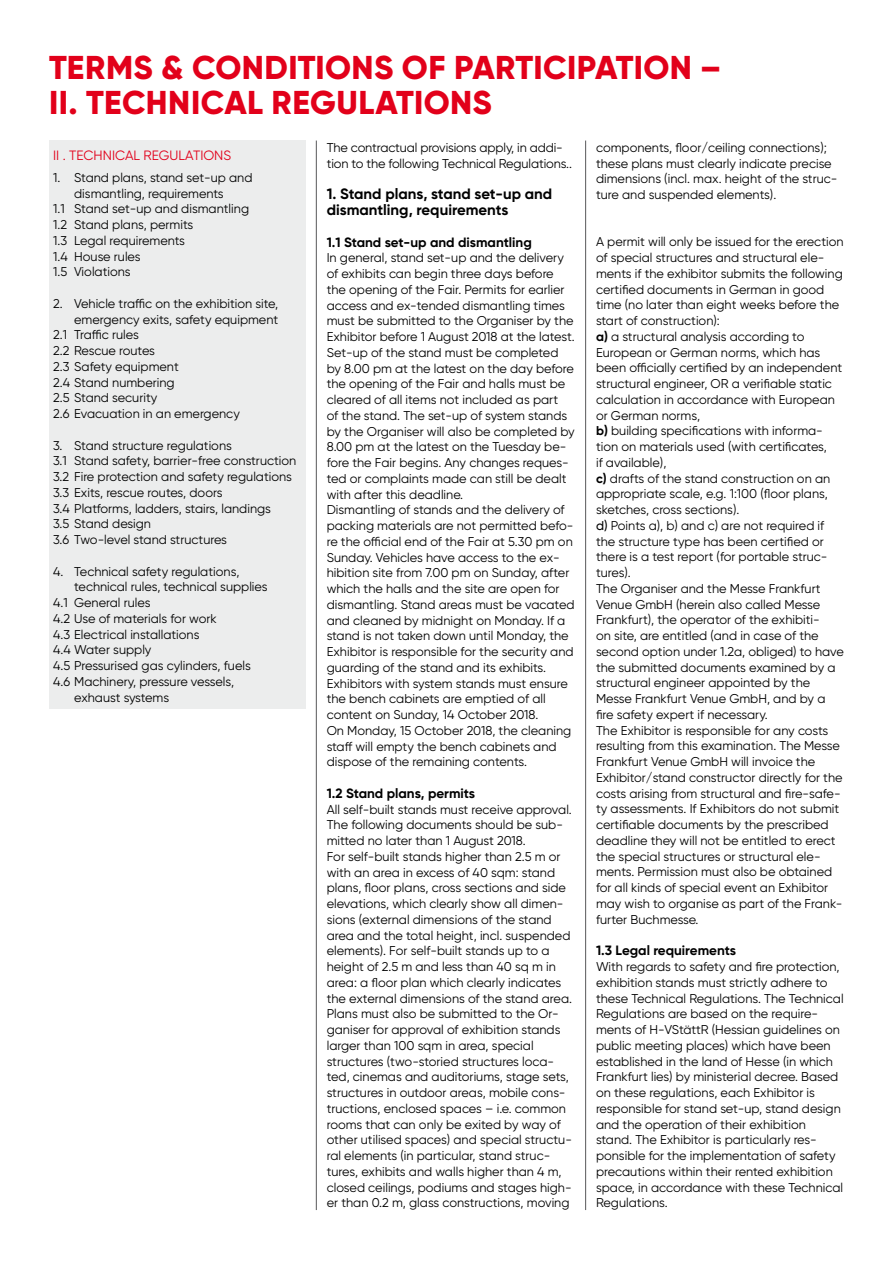
<style>
.page{position:relative;width:893px;height:1263px;background:#fff}
.page>*{position:absolute;margin:0;border:0;box-sizing:border-box;transform-origin:0 0}
.t1{font:800 33px/34.5px "Gilroy";letter-spacing:.01em;color:#e2001a}
.t2{font:700 15px/15.8px "Gilroy";color:#000}
.t3{font:700 13.5px "Gilroy";color:#000}
.t4{font:13.5px "Gilroy";color:#e2001a}
.t5{font:12.75px/15.8px "Gilroy";color:#000}
.s1{font-weight:700}
.s2{font-weight:500}
</style>
<div class="page">
<div style="left:49px;top:141px;width:256px;height:568px;background:#eceded"></div>
<hr style="left:316px;top:141px;width:1px;height:1069px;background:#58585a">
<hr style="left:585px;top:141px;width:1px;height:1069px;background:#58585a">
<h1 class="t1" style="left:49px;top:50px;width:674px">TERMS &amp; CONDITIONS OF PARTICIPATION –<br>II. TECHNICAL REGULATIONS</h1>
<p class="t5" style="left:327px;top:140px;width:247px">The contractual provisions apply, in addi&shy;tion to the following Technical Regulations..</p>
<p class="t2" style="left:327px;top:186px;width:227px">1. Stand plans, stand set-up and dismantling, requirements</p>
<p class="t3" style="left:327px;top:233px;width:207px">1.1 Stand set-up and dismantling</p>
<p class="t5" style="left:327px;top:250px;width:250px">In general, stand set-up and the delivery of exhibits can begin three days before the opening of the Fair. Permits for earlier access and ex-tended dismantling times must be submitted to the Organiser by the Exhibitor before 1 August 2018 at the latest.<br>Set-up of the stand must be completed by 8.00 pm at the latest on the day before the opening of the Fair and halls must be cleared of all items not included as part<br>of the stand. The set-up of system stands by the Organiser will also be completed by 8.00 pm at the latest on the Tuesday be&shy;fore the Fair begins. Any changes reques&shy;ted or complaints made can still be dealt with after this deadline.<br>Dismantling of stands and the delivery of packing materials are not permitted befo&shy;re the official end of the Fair at 5.30 pm on Sunday. Vehicles have access to the ex&shy;hibition site from 7.00 pm on Sunday, after which the halls and the site are open for dismantling. Stand areas must be vacated and cleaned by midnight on Monday. If a stand is not taken down until Monday, the Exhibitor is responsible for the security and guarding of the stand and its exhibits.<br>Exhibitors with system stands must ensure the bench cabinets are emptied of all content on Sunday, 14 October 2018.<br>On Monday, 15 October 2018, the cleaning staff will empty the bench cabinets and dispose of the remaining contents.</p>
<p class="t3" style="left:327px;top:785px;width:150px">1.2 Stand plans, permits</p>
<p class="t5" style="left:327px;top:801px;width:247px">All self-built stands must receive approval.<br>The following documents should be sub&shy;mitted no later than 1 August 2018.<br>For self-built stands higher than 2.5 m or with an area in excess of 40 sqm: stand plans, floor plans, cross sections and side elevations, which clearly show all dimen&shy;sions (external dimensions of the stand area and the total height, incl. suspended elements). For self-built stands up to a height of 2.5 m and less than 40 sq m in area: a floor plan which clearly indicates the external dimensions of the stand area.<br>Plans must also be submitted to the Or&shy;ganiser for approval of exhibition stands larger than 100 sqm in area, special structures (two-storied structures loca&shy;ted, cinemas and auditoriums, stage sets, structures in outdoor areas, mobile cons&shy;tructions, enclosed spaces – i.e. common rooms that can only be exited by way of other utilised spaces) and special structu&shy;ral elements (in particular, stand struc&shy;tures, exhibits and walls higher than 4 m, closed ceilings, podiums and stages high&shy;er than 0.2 m, glass constructions, moving</p>
<p class="t5" style="left:596px;top:139px;width:243px">components, floor/ceiling connections); these plans must clearly indicate precise dimensions (incl. max. height of the struc&shy;ture and suspended elements).</p>
<p class="t5" style="left:596px;top:234px;width:249px">A permit will only be issued for the erection of special structures and structural ele&shy;ments if the exhibitor submits the following certified documents in German in good time (no later than eight weeks before the start of construction):<br><span class="s1">a)</span> a structural analysis according to European or German norms, which has been officially certified by an independent structural engineer, OR a verifiable static calculation in accordance with European or German norms,<br><span class="s1">b)</span> building specifications with informa&shy;tion on materials used (with certificates,<br>if available),<br><span class="s1">c)</span> drafts of the stand construction on an appropriate scale, e.g. 1:100 (floor plans, sketches, cross sections).<br><span class="s2">d)</span> Points a), b) and c) are not required if the structure type has been certified or there is a test report (for portable struc&shy;tures).<br>The Organiser and the Messe Frankfurt Venue GmbH (herein also called Messe Frankfurt), the operator of the exhibiti-<br>on site, are entitled (and in case of the second option under 1.2a, obliged) to have the submitted documents examined by a structural engineer appointed by the Messe Frankfurt Venue GmbH, and by a fire safety expert if necessary.<br>The Exhibitor is responsible for any costs resulting from this examination. The Messe Frankfurt Venue GmbH will invoice the Exhibitor/stand constructor directly for the costs arising from structural and fire-safe&shy;ty assessments. If Exhibitors do not submit certifiable documents by the prescribed deadline they will not be entitled to erect the special structures or structural ele&shy;ments. Permission must also be obtained for all kinds of special event an Exhibitor may wish to organise as part of the Frank&shy;furter Buchmesse.</p>
<p class="t3" style="left:596px;top:942px;width:142px">1.3 Legal requirements</p>
<p class="t5" style="left:596px;top:959px;width:249px">With regards to safety and fire protection, exhibition stands must strictly adhere to these Technical Regulations. The Technical Regulations are based on the require&shy;ments of H-VStättR (Hessian guidelines on public meeting places) which have been established in the land of Hesse (in which Frankfurt lies) by ministerial decree. Based on these regulations, each Exhibitor is responsible for stand set-up, stand design and the operation of their exhibition stand. The Exhibitor is particularly res&shy;ponsible for the implementation of safety precautions within their rented exhibition space, in accordance with these Technical Regulations.</p>
<p class="t4" style="left:53px;top:147px;width:179px">II . TECHNICAL REGULATIONS</p>
<p class="t5" style="left:53px;top:170px;width:201px">1. Stand plans, stand set-up and</p>
<p class="t5" style="left:74px;top:185px;width:151px">dismantling, requirements</p>
<p class="t5" style="left:53px;top:201px;width:197px">1.1 Stand set-up and dismantling</p>
<p class="t5" style="left:53px;top:217px;width:142px">1.2 Stand plans, permits</p>
<p class="t5" style="left:53px;top:232px;width:133px">1.3 Legal requirements</p>
<p class="t5" style="left:53px;top:248px;width:89px">1.4 House rules</p>
<p class="t5" style="left:53px;top:264px;width:79px">1.5 Violations</p>
<p class="t5" style="left:53px;top:295px;width:227px">2. Vehicle traffic on the exhibition site,</p>
<p class="t5" style="left:74px;top:311px;width:206px">emergency exits, safety equipment</p>
<p class="t5" style="left:53px;top:327px;width:87px">2.1 Traffic rules</p>
<p class="t5" style="left:53px;top:343px;width:103px">2.2 Rescue routes</p>
<p class="t5" style="left:53px;top:358px;width:127px">2.3 Safety equipment</p>
<p class="t5" style="left:53px;top:374px;width:123px">2.4 Stand numbering</p>
<p class="t5" style="left:53px;top:390px;width:106px">2.5 Stand security</p>
<p class="t5" style="left:53px;top:406px;width:188px">2.6 Evacuation in an emergency</p>
<p class="t5" style="left:53px;top:437px;width:245px">3. Stand structure regulations<br>3.1 Stand safety, barrier-free construction 3.2 Fire protection and safety regulations 3.3 Exits, rescue routes, doors<br>3.4 Platforms, ladders, stairs, landings<br>3.5 Stand design<br>3.6 Two-level stand structures</p>
<p class="t5" style="left:53px;top:563px;width:188px">4. Technical safety regulations,</p>
<p class="t5" style="left:74px;top:579px;width:195px">technical rules, technical supplies</p>
<p class="t5" style="left:53px;top:595px;width:99px">4.1 General rules</p>
<p class="t5" style="left:53px;top:610px;width:165px">4.2 Use of materials for work</p>
<p class="t5" style="left:53px;top:626px;width:148px">4.3 Electrical installations</p>
<p class="t5" style="left:53px;top:642px;width:100px">4.4 Water supply</p>
<p class="t5" style="left:53px;top:658px;width:199px">4.5 Pressurised gas cylinders, fuels</p>
<p class="t5" style="left:53px;top:673px;width:183px">4.6 Machinery, pressure vessels,</p>
<p class="t5" style="left:74px;top:689px;width:97px">exhaust systems</p>
</div>
